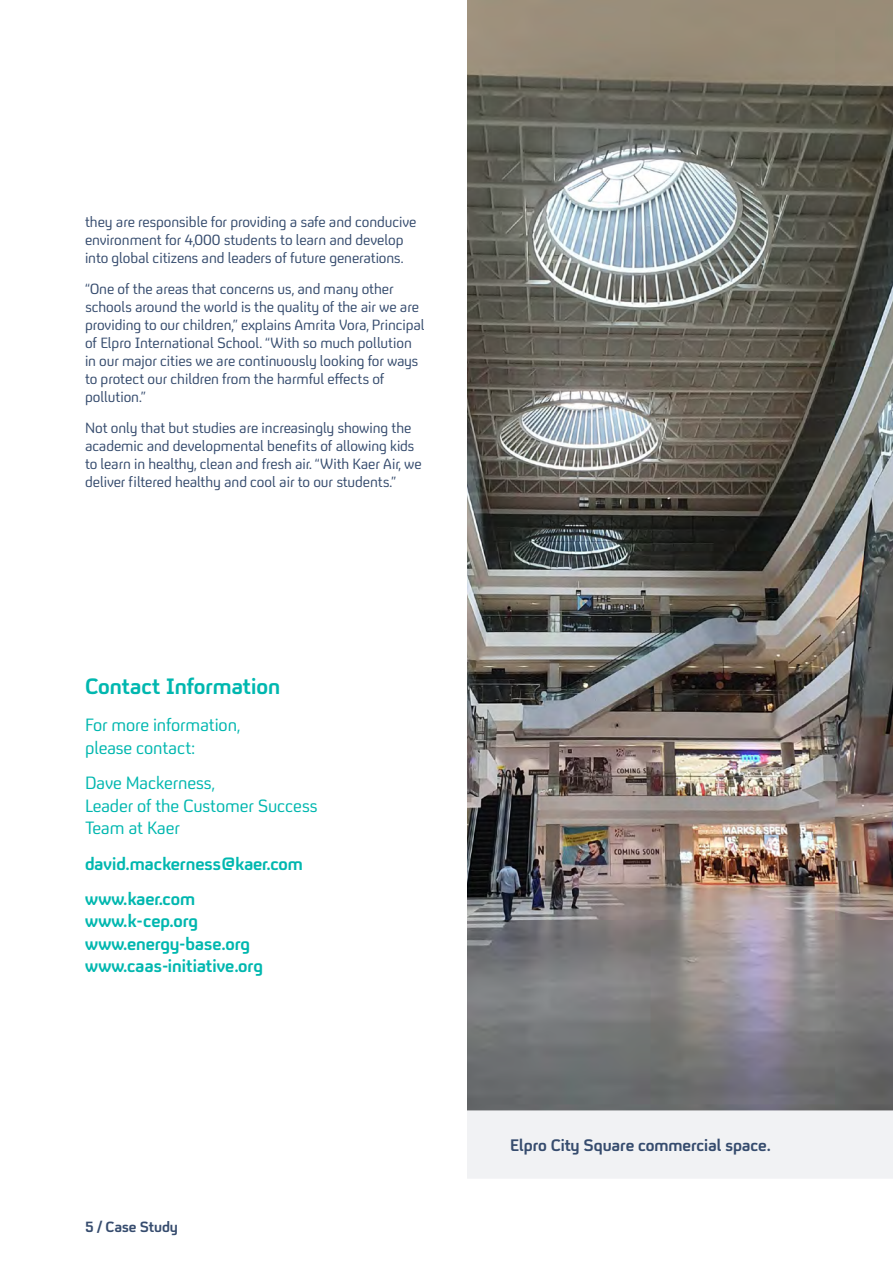
<style>
.page{position:relative;width:893px;height:1263px;background:#fff}
.page>*{position:absolute;margin:0;border:0;box-sizing:border-box;transform-origin:0 0}
.t1{font:22.5px "FS Untitled Bold 700";letter-spacing:-.005em;color:#00b7af}
.t2{font:18px/22.5px "FS Untitled Bold 700";letter-spacing:-.005em;color:#00b7af}
.t3{font:18px/22.5px "FS Untitled Regular 400";letter-spacing:-.01em;color:#00b7af}
.t4{font:16.8px "FS Untitled Bold 700";letter-spacing:-.005em;color:#364c6e}
.t5{font:15px/18px "FS Untitled Regular 400";letter-spacing:-.005em;color:#364c6e}
.t6{font:15px "FS Untitled Bold 700";letter-spacing:-.02em;color:#364c6e}
</style>
<div class="page">
<img style="left:468px;top:0;width:425px;height:1110px">
<div style="left:467px;top:1110px;width:426px;height:68px;background:#f1f2f4"></div>
<p class="t5" style="left:85px;top:213px;width:333px">they are responsible for providing a safe and conducive environment for 4,000 students to learn and develop into global citizens and leaders of future generations.</p>
<p class="t5" style="left:85px;top:280px;width:341px">“One of the areas that concerns us, and many other schools around the world is the quality of the air we are providing to our children,” explains Amrita Vora, Principal of Elpro International School. “With so much pollution in our major cities we are continuously looking for ways to protect our children from the harmful effects of pollution.”</p>
<p class="t5" style="left:85px;top:418px;width:338px">Not only that but studies are increasingly showing the academic and developmental benefits of allowing kids to learn in healthy, clean and fresh air. “With Kaer Air, we deliver filtered healthy and cool air to our students.”</p>
<h1 class="t1" style="left:85px;top:673px;width:197px">Contact Information</h1>
<p class="t3" style="left:85px;top:714px;width:157px">For more information, please contact:</p>
<p class="t3" style="left:85px;top:772px;width:234px">Dave Mackerness,<br>Leader of the Customer Success<br>Team at Kaer</p>
<p class="t2" style="left:85px;top:846px;width:219px;line-height:35.2px">david.mackerness@kaer.com www.kaer.com</p>
<p class="t2" style="left:85px;top:910px;width:179px">www.k-cep.org www.energy-base.org www.caas-initiative.org</p>
<p class="t6" style="left:85px;top:1218px;width:94px">5 / Case Study</p>
<p class="t4" style="left:510px;top:1136px;width:262px">Elpro City Square commercial space.</p>
</div>
